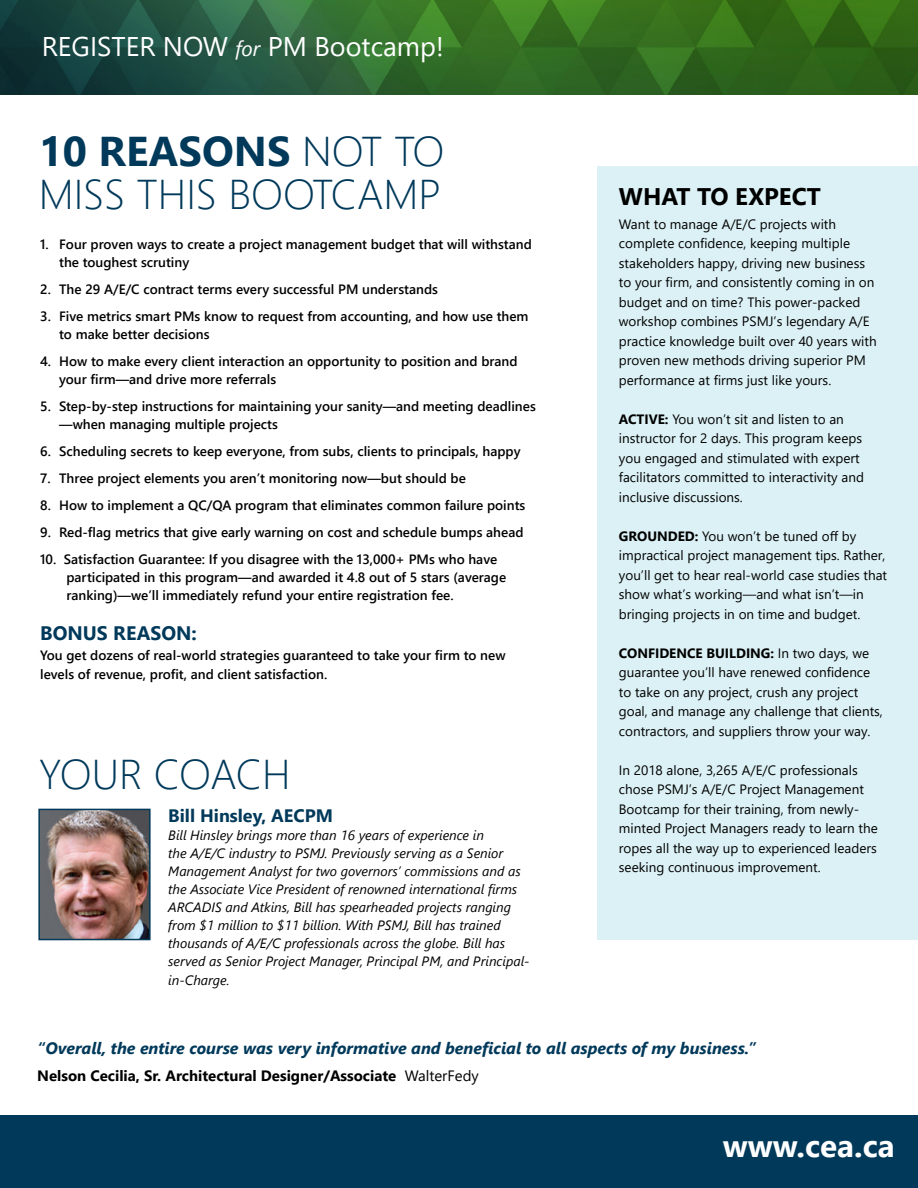
<style>
.page{position:relative;width:918px;height:1188px;background:#fff}
.page>*{position:absolute;margin:0;border:0;box-sizing:border-box;transform-origin:0 0}
.t1{font:300 41.55px/43.5px "Segoe UI";color:#00395a}
.t2{font:300 41.55px "Segoe UI";letter-spacing:-.02em;color:#00395a}
.t3{font:700 31.5px "Segoe UI";color:#fff}
.t4{font:27px "Segoe UI";color:#fff}
.t5{font:700 24px "Segoe UI";color:#000}
.t6{font:700 19.5px "Segoe UI";color:#00395a}
.t7{font:700 18px "Segoe UI";color:#00395a}
.t8{font:italic 700 16.5px "Segoe UI";color:#00395a}
.t9{font:700 15px "Segoe UI";color:#000}
.t10{font:13.5px/19.5px "Segoe UI";color:#000}
.t11{font:600 13.5px/18px "Segoe UI";color:#000}
.t12{font:italic 13.5px/18px "Segoe UI";color:#000}
.s1{font-style:italic;font-size:21px}
.s2{font-weight:700}
.s3{font-weight:400}
</style>
<div class="page">
<div style="left:598px;top:166px;width:320px;height:774px;background:#dcf1f5"></div>
<img style="left:40px;top:811px;width:109px;height:127px">
<div style="left:38px;top:809px;width:113px;height:131px;border:1px solid #00395a"></div>
<div style="left:0;top:1116px;width:918px;height:72px;background:#00395a"></div>
<img style="left:0;top:0;width:918px;height:94px">
<h3 class="t4" style="left:42px;top:21px;width:404px">REGISTER NOW <span class="s1">for</span> PM Bootcamp!</h3>
<h1 class="t1" style="left:39px;top:125px;width:407px"><span class="s2">10 REASONS</span> NOT TO<br>MISS THIS BOOTCAMP</h1>
<p class="t11" style="left:59px;top:234px;width:474px;text-indent:-19px">1. Four proven ways to create a project management budget that will withstand the toughest scrutiny</p>
<p class="t11" style="left:40px;top:279px;width:399px">2. The 29 A/E/C contract terms every successful PM understands</p>
<p class="t11" style="left:59px;top:306px;width:471px;text-indent:-19px">3. Five metrics smart PMs know to request from accounting, and how use them to make better decisions</p>
<p class="t11" style="left:59px;top:351px;width:460px;text-indent:-19px">4. How to make every client interaction an opportunity to position and brand your firm—and drive more referrals</p>
<p class="t11" style="left:59px;top:396px;width:478px;text-indent:-19px">5. Step-by-step instructions for maintaining your sanity—and meeting deadlines —when managing multiple projects</p>
<p class="t11" style="left:40px;top:441px;width:482px">6. Scheduling secrets to keep everyone, from subs, clients to principals, happy</p>
<p class="t11" style="left:40px;top:468px;width:427px">7. Three project elements you aren’t monitoring now—but should be</p>
<p class="t11" style="left:40px;top:495px;width:487px">8. How to implement a QC/QA program that eliminates common failure points</p>
<p class="t11" style="left:40px;top:522px;width:485px">9. Red-flag metrics that give early warning on cost and schedule bumps ahead</p>
<p class="t11" style="left:67px;top:549px;width:441px;text-indent:-26px">10. Satisfaction Guarantee: If you disagree with the 13,000+ PMs who have participated in this program—and awarded it 4.8 out of 5 stars (average ranking)—we’ll immediately refund your entire registration fee.</p>
<h3 class="t6" style="left:40px;top:615px;width:158px">BONUS REASON:</h3>
<p class="t11" style="left:40px;top:644px;width:467px;line-height:19.5px">You get dozens of real-world strategies guaranteed to take your firm to new levels of revenue, profit, and client satisfaction.</p>
<h1 class="t2" style="left:39px;top:735px;width:253px">YOUR COACH</h1>
<h3 class="t7" style="left:168px;top:798px;width:166px">Bill Hinsley, AECPM</h3>
<p class="t12" style="left:168px;top:824px;width:363px">Bill Hinsley brings more than 16 years of experience in<br>the A/E/C industry to PSMJ. Previously serving as a Senior Management Analyst for two governors’ commissions and as the Associate Vice President of renowned international firms ARCADIS and Atkins, Bill has spearheaded projects ranging from $1 million to $11 billion. With PSMJ, Bill has trained thousands of A/E/C professionals across the globe. Bill has served as Senior Project Manager, Principal PM, and Principal-</p>
<p class="t12" style="left:168px;top:969px;width:63px">in-Charge.</p>
<h3 class="t5" style="left:619px;top:174px;width:203px">WHAT TO EXPECT</h3>
<p class="t10" style="left:619px;top:213px;width:259px">Want to manage A/E/C projects with complete confidence, keeping multiple stakeholders happy, driving new business to your firm, and consistently coming in on budget and on time? This power-packed workshop combines PSMJ’s legendary A/E practice knowledge built over 40 years with proven new methods driving superior PM performance at firms just like yours.</p>
<p class="t10" style="left:619px;top:408px;width:247px"><span class="s2">ACTIVE:</span> You won’t sit and listen to an instructor for 2 days. This program keeps you engaged and stimulated with expert facilitators committed to interactivity and inclusive discussions.</p>
<p class="t10" style="left:619px;top:525px;width:270px"><span class="s2">GROUNDED:</span> You won’t be tuned off by impractical project management tips. Rather, you’ll get to hear real-world case studies that show what’s working—and what isn’t—in bringing projects in on time and budget.</p>
<p class="t10" style="left:619px;top:642px;width:266px"><span class="s2">CONFIDENCE BUILDING:</span> In two days, we guarantee you’ll have renewed confidence to take on any project, crush any project goal, and manage any challenge that clients, contractors, and suppliers throw your way.</p>
<p class="t10" style="left:619px;top:759px;width:260px">In 2018 alone, 3,265 A/E/C professionals chose PSMJ’s A/E/C Project Management Bootcamp for their training, from newly&shy;minted Project Managers ready to learn the ropes all the way up to experienced leaders seeking continuous improvement.</p>
<p class="t8" style="left:37px;top:1032px;width:720px">“Overall, the entire course was very informative and beneficial to all aspects of my business.”</p>
<p class="t9" style="left:37px;top:1061px;width:443px">Nelson Cecilia, Sr. Architectural Designer/Associate <span class="s3">WalterFedy</span></p>
<h2 class="t3" style="left:723px;top:1116px;width:174px">www.cea.ca</h2>
</div>
